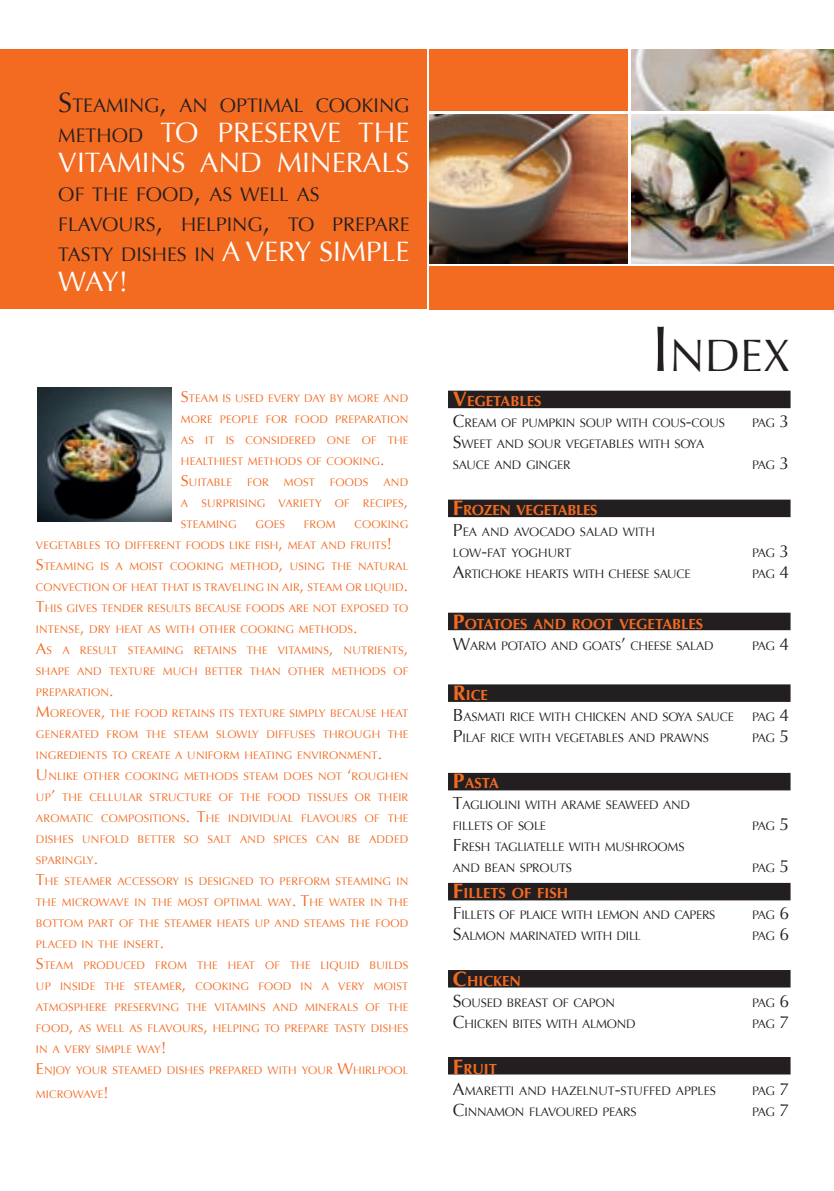
<style>
.page{position:relative;width:834px;height:1191px;background:#fff}
.page>*{position:absolute;margin:0;border:0;box-sizing:border-box;transform-origin:0 0}
.t1{font:45.32px "Optima";color:#231f20}
.t2{font:28px/29.8px "Optima";color:#fff}
.t3{font:19.6px/29.8px "Optima";color:#231f20}
.t4{font:700 14.7px "Optima";color:#f36a21}
.t5{font:700 14.7px "Optima";letter-spacing:-.02em;color:#f36a21}
.t6{font:12.25px/21px "Optima";letter-spacing:-.015em;color:#231f20}
.t7{font:11.03px/21px "Optima";letter-spacing:.015em;color:#f36a21}
.s1{font-size:28px}
.s2{font-size:19.6px;color:#231f20}
.s3{font-size:28px;color:#fff}
.s4{font-size:15.75px}
.s5{font-size:64.75px}
.s6{font-size:21px}
.s7{font-size:17.5px}
</style>
<div class="page">
<div style="left:429px;top:266px;width:404px;height:43px;background:#f36a21"></div>
<img style="left:631px;top:114px;width:202px;height:149px">
<div style="left:0;top:50px;width:427px;height:259px;background:#f36a21"></div>
<img style="left:429px;top:114px;width:199px;height:149px">
<img style="left:631px;top:50px;width:202px;height:61px">
<div style="left:448px;top:1057px;width:342px;height:17px;background:#231f20"></div>
<div style="left:448px;top:970px;width:342px;height:17px;background:#231f20"></div>
<div style="left:448px;top:883px;width:342px;height:17px;background:#231f20"></div>
<div style="left:448px;top:773px;width:342px;height:17px;background:#231f20"></div>
<div style="left:448px;top:684px;width:342px;height:18px;background:#231f20"></div>
<div style="left:448px;top:612px;width:342px;height:18px;background:#231f20"></div>
<div style="left:448px;top:391px;width:342px;height:17px;background:#231f20"></div>
<div style="left:448px;top:499px;width:342px;height:18px;background:#231f20"></div>
<div style="left:429px;top:50px;width:199px;height:61px;background:#f36a21"></div>
<img style="left:37px;top:387px;width:134px;height:135px">
<h3 class="t3" style="left:58px;top:91px;width:352px"><span class="s1">S</span>TEAMING<span class="s1">,</span> AN OPTIMAL COOKING</h3>
<h2 class="t2" style="left:58px;top:118px;width:352px"><span class="s2">METHOD</span> TO PRESERVE THE<br>VITAMINS AND MINERALS</h2>
<h3 class="t3" style="left:58px;top:180px;width:352px">OF THE FOOD<span class="s1">,</span> AS WELL AS<br>FLAVOURS<span class="s1">,</span> HELPING<span class="s1">,</span> TO PREPARE<br>TASTY DISHES IN <span class="s3">A VERY SIMPLE</span></h3>
<h2 class="t2" style="left:58px;top:267px;width:71px">WAY!</h2>
<p class="t7" style="left:181px;top:387px;width:229px"><span class="s4">S</span>TEAM IS USED EVERY DAY BY MORE AND<br>MORE PEOPLE FOR FOOD PREPARATION<br>AS IT IS CONSIDERED ONE OF THE<br>HEALTHIEST METHODS OF COOKING<span class="s4">.<br>S</span>UITABLE</p>
<p class="t7" style="left:181px;top:471px;width:229px;text-align:justify;text-indent:202px">AND A SURPRISING VARIETY OF RECIPES<span class="s4">, </span>STEAMING</p>
<p class="t7" style="left:247px;top:471px;width:23px">FOR</p>
<p class="t7" style="left:284px;top:471px;width:33px">MOST</p>
<p class="t7" style="left:330px;top:471px;width:40px">FOODS</p>
<p class="t7" style="left:36px;top:513px;width:374px;text-indent:318px">COOKING VEGETABLES TO DIFFERENT FOODS LIKE FISH<span class="s4">,</span> MEAT AND FRUITS<span class="s4">!<br>S</span>TEAMING IS A MOIST COOKING METHOD<span class="s4">,</span> USING THE NATURAL CONVECTION OF HEAT THAT IS TRAVELING IN AIR<span class="s4">,</span> STEAM OR LIQUID<span class="s4">.<br>T</span>HIS GIVES TENDER RESULTS BECAUSE FOODS ARE NOT EXPOSED TO INTENSE<span class="s4">,</span> DRY HEAT AS WITH OTHER COOKING METHODS<span class="s4">.<br>A</span>S A RESULT STEAMING RETAINS THE VITAMINS<span class="s4">,</span> NUTRIENTS<span class="s4">, </span>SHAPE AND TEXTURE MUCH BETTER THAN OTHER METHODS OF PREPARATION<span class="s4">.<br>M</span>OREOVER<span class="s4">,</span> THE FOOD RETAINS ITS TEXTURE SIMPLY BECAUSE HEAT GENERATED FROM THE STEAM SLOWLY DIFFUSES THROUGH THE INGREDIENTS TO CREATE A UNIFORM HEATING ENVIRONMENT<span class="s4">.<br>U</span>NLIKE OTHER COOKING METHODS STEAM DOES NOT <span class="s4">‘</span>ROUGHEN UP<span class="s4">’</span> THE CELLULAR STRUCTURE OF THE FOOD TISSUES OR THEIR AROMATIC COMPOSITIONS<span class="s4">. T</span>HE INDIVIDUAL FLAVOURS OF THE DISHES UNFOLD BETTER SO SALT AND SPICES CAN BE ADDED SPARINGLY<span class="s4">.<br>T</span>HE STEAMER ACCESSORY IS DESIGNED TO PERFORM STEAMING IN THE MICROWAVE IN THE MOST OPTIMAL WAY<span class="s4">. T</span>HE WATER IN THE BOTTOM PART OF THE STEAMER HEATS UP AND STEAMS THE FOOD PLACED IN THE INSERT<span class="s4">.<br>S</span>TEAM PRODUCED FROM THE HEAT OF THE LIQUID BUILDS UP INSIDE THE STEAMER<span class="s4">,</span> COOKING FOOD IN A VERY MOIST ATMOSPHERE PRESERVING THE VITAMINS AND MINERALS OF THE FOOD<span class="s4">,</span> AS WELL AS FLAVOURS<span class="s4">,</span> HELPING TO PREPARE TASTY DISHES IN A VERY SIMPLE WAY<span class="s4">!<br>E</span>NJOY YOUR STEAMED DISHES PREPARED WITH YOUR <span class="s4">W</span>HIRLPOOL</p>
<p class="t7" style="left:36px;top:1084px;width:74px">MICROWAVE<span class="s4">!</span></p>
<p class="t7" style="left:255px;top:513px;width:31px">GOES</p>
<p class="t7" style="left:304px;top:513px;width:33px">FROM</p>
<h1 class="t1" style="left:651px;top:329px;width:140px"><span class="s5">I</span>NDEX</h1>
<h3 class="t4" style="left:453px;top:395px;width:90px"><span class="s6">V</span>EGETABLES</h3>
<p class="t6" style="left:453px;top:412px;width:273px"><span class="s7">C</span>REAM OF PUMPKIN SOUP WITH COUS<span class="s7">-</span>COUS</p>
<p class="t6" style="left:751px;top:412px;width:39px">PAG <span class="s7">3</span></p>
<p class="t6" style="left:453px;top:433px;width:253px"><span class="s7">S</span>WEET AND SOUR VEGETABLES WITH SOYA<br>SAUCE AND GINGER</p>
<p class="t6" style="left:751px;top:454px;width:39px">PAG <span class="s7">3</span></p>
<h3 class="t5" style="left:453px;top:504px;width:146px"><span class="s6">F</span>ROZEN VEGETABLES</h3>
<p class="t6" style="left:453px;top:522px;width:203px"><span class="s7">P</span>EA AND AVOCADO SALAD WITH<br>LOW<span class="s7">-</span>FAT YOGHURT</p>
<p class="t6" style="left:751px;top:543px;width:39px">PAG <span class="s7">3</span></p>
<p class="t6" style="left:453px;top:564px;width:239px"><span class="s7">A</span>RTICHOKE HEARTS WITH CHEESE SAUCE</p>
<p class="t6" style="left:751px;top:564px;width:39px">PAG <span class="s7">4</span></p>
<h3 class="t4" style="left:453px;top:617px;width:252px"><span class="s6">P</span>OTATOES AND ROOT VEGETABLES</h3>
<p class="t6" style="left:453px;top:635px;width:262px"><span class="s7">W</span>ARM POTATO AND GOATS<span class="s7">’</span> CHEESE SALAD</p>
<p class="t6" style="left:751px;top:635px;width:39px">PAG <span class="s7">4</span></p>
<h3 class="t4" style="left:453px;top:689px;width:36px"><span class="s6">R</span>ICE</h3>
<p class="t6" style="left:453px;top:706px;width:282px"><span class="s7">B</span>ASMATI RICE WITH CHICKEN AND SOYA SAUCE</p>
<p class="t6" style="left:751px;top:706px;width:39px">PAG <span class="s7">4</span></p>
<p class="t6" style="left:453px;top:727px;width:257px"><span class="s7">P</span>ILAF RICE WITH VEGETABLES AND PRAWNS</p>
<p class="t6" style="left:751px;top:727px;width:39px">PAG <span class="s7">5</span></p>
<h3 class="t4" style="left:453px;top:777px;width:48px"><span class="s6">P</span>ASTA</h3>
<p class="t6" style="left:453px;top:795px;width:238px"><span class="s7">T</span>AGLIOLINI WITH ARAME SEAWEED AND<br>FILLETS OF SOLE</p>
<p class="t6" style="left:751px;top:816px;width:39px">PAG <span class="s7">5</span></p>
<p class="t6" style="left:453px;top:837px;width:233px"><span class="s7">F</span>RESH TAGLIATELLE WITH MUSHROOMS<br>AND BEAN SPROUTS</p>
<p class="t6" style="left:751px;top:858px;width:39px">PAG <span class="s7">5</span></p>
<h3 class="t4" style="left:453px;top:886px;width:117px"><span class="s6">F</span>ILLETS OF FISH</h3>
<p class="t6" style="left:453px;top:904px;width:264px"><span class="s7">F</span>ILLETS OF PLAICE WITH LEMON AND CAPERS</p>
<p class="t6" style="left:751px;top:904px;width:39px">PAG <span class="s7">6</span></p>
<p class="t6" style="left:453px;top:925px;width:189px"><span class="s7">S</span>ALMON MARINATED WITH DILL</p>
<p class="t6" style="left:751px;top:925px;width:39px">PAG <span class="s7">6</span></p>
<h3 class="t4" style="left:453px;top:974px;width:69px"><span class="s6">C</span>HICKEN</h3>
<p class="t6" style="left:453px;top:992px;width:164px"><span class="s7">S</span>OUSED BREAST OF CAPON</p>
<p class="t6" style="left:751px;top:992px;width:39px">PAG <span class="s7">6</span></p>
<p class="t6" style="left:453px;top:1013px;width:184px"><span class="s7">C</span>HICKEN BITES WITH ALMOND</p>
<p class="t6" style="left:751px;top:1013px;width:39px">PAG <span class="s7">7</span></p>
<h3 class="t4" style="left:453px;top:1063px;width:45px"><span class="s6">F</span>RUIT</h3>
<p class="t6" style="left:453px;top:1080px;width:264px"><span class="s7">A</span>MARETTI AND HAZELNUT<span class="s7">-</span>STUFFED APPLES</p>
<p class="t6" style="left:751px;top:1080px;width:39px">PAG <span class="s7">7</span></p>
<p class="t6" style="left:453px;top:1101px;width:185px"><span class="s7">C</span>INNAMON FLAVOURED PEARS</p>
<p class="t6" style="left:751px;top:1101px;width:39px">PAG <span class="s7">7</span></p>
</div>
